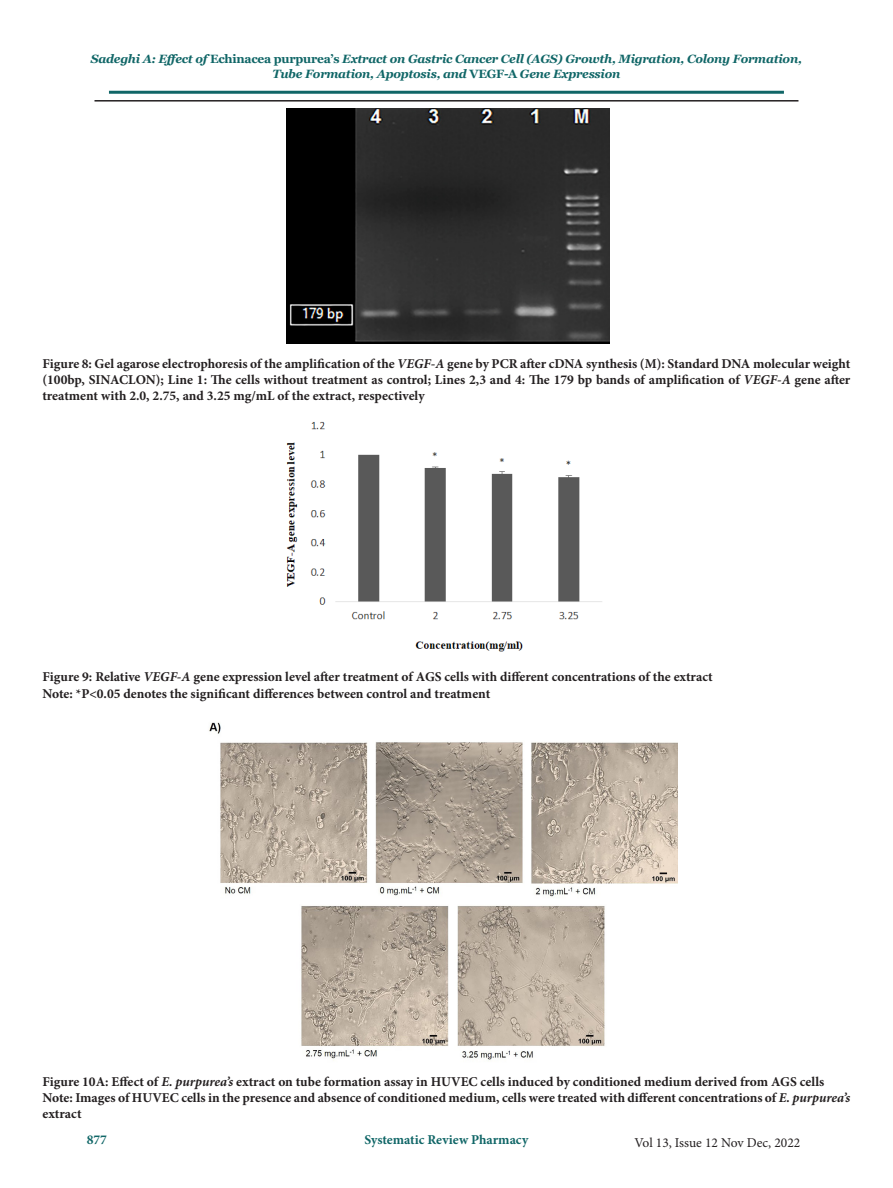
<style>
.page{position:relative;width:893px;height:1188px;background:#fff}
.page>*{position:absolute;margin:0;border:0;box-sizing:border-box;transform-origin:0 0}
.t1{font:700 13.5px/16.2px "Minion Pro";color:#231f20}
.t2{font:700 13.5px "Minion Pro";color:#106667}
.t3{font:13.5px "Minion Pro";color:#231f20}
.t4{font:italic 700 12px/14.4px "Georgia";letter-spacing:-.02em;color:#106667;text-align:center}
.s1{font-style:normal}
.s2{font-style:italic}
</style>
<div class="page">
<hr style="left:109px;top:91px;width:675px;height:3px;background:#106667">
<hr style="left:94px;top:100px;width:704px;height:2px;background:#231f20">
<img style="left:286px;top:108px;width:323px;height:235px">
<img style="left:286px;top:421px;width:316px;height:231px">
<img style="left:209px;top:722px;width:468px;height:339px">
<p class="t4" style="left:91px;top:52px;width:713px">Sadeghi A: Effect of <span class="s1">Echinacea purpurea’s</span> Extract on Gastric Cancer Cell (AGS) Growth, Migration, Colony Formation,<br>Tube Formation, Apoptosis, and <span class="s1">VEGF-A</span> Gene Expression</p>
<p class="t1" style="left:42px;top:355px;width:810px;text-align:justify">Figure 8: Gel agarose electrophoresis of the amplification of the <span class="s2">VEGF-A</span> gene by PCR after cDNA synthesis (M): Standard DNA molecular weight (100bp, SINACLON); Line 1: The cells without treatment as control; Lines 2,3 and 4: The 179 bp bands of amplification of <span class="s2">VEGF-A</span> gene after treatment with 2.0, 2.75, and 3.25 mg/mL of the extract, respectively</p>
<p class="t1" style="left:43px;top:669px;width:672px">Figure 9: Relative <span class="s2">VEGF-A</span> gene expression level after treatment of AGS cells with different concentrations of the extract<br>Note: *P&lt;0.05 denotes the significant differences between control and treatment</p>
<p class="t1" style="left:42px;top:1073px;width:809px">Figure 10A: Effect of <span class="s2">E. purpurea’s</span> extract on tube formation assay in HUVEC cells induced by conditioned medium derived from AGS cells<br>Note: Images of HUVEC cells in the presence and absence of conditioned medium, cells were treated with different concentrations of <span class="s2">E. purpurea’s </span>extract</p>
<p class="t3" style="left:634px;top:1134px;width:167px">Vol 13, Issue 12 Nov Dec, 2022</p>
<p class="t2" style="left:87px;top:1130px;width:22px">877</p>
<p class="t2" style="left:365px;top:1130px;width:165px">Systematic Review Pharmacy</p>
</div>
